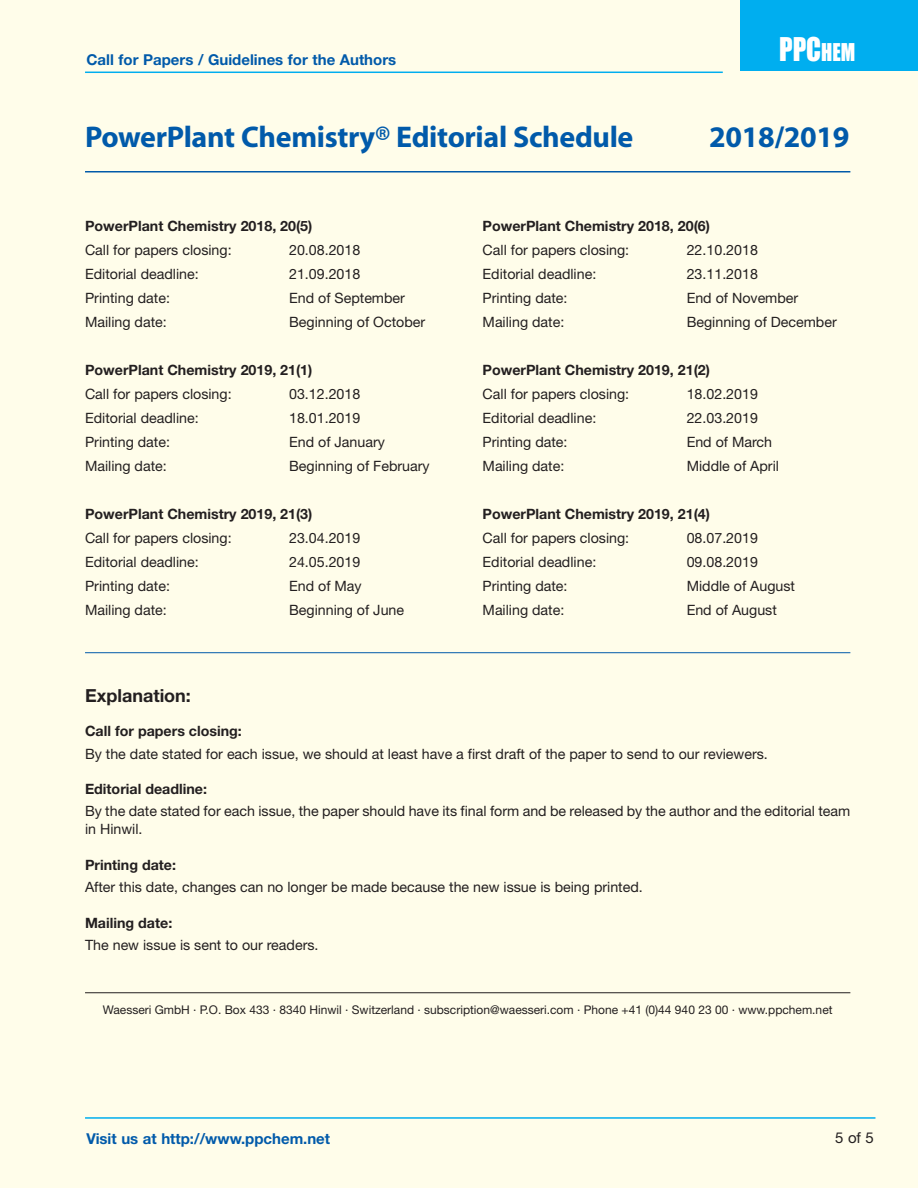
<style>
.page{position:relative;width:918px;height:1188px;background:#fffdea}
.page>*{position:absolute;margin:0;border:0;box-sizing:border-box;transform-origin:0 0}
.t1{font:700 30px "Myriad";letter-spacing:-.01em;color:#015aaa}
.t2{font:30px "Impact";color:#fff;scale:.9 1}
.t3{font:700 18px "Helvetica Neue";color:#231f20}
.t4{font:700 15px "Helvetica Neue";color:#015aaa}
.t5{font:15px "Helvetica Neue";color:#231f20}
.t6{font:14.25px/18px "Helvetica Neue";color:#231f20}
.t7{font:700 14.25px "Helvetica Neue";color:#231f20}
.t8{font:12px "Helvetica Neue";color:#231f20}
.s1{font-size:22.5px}
</style>
<div class="page">
<hr style="left:85px;top:72px;width:638px;height:1px;background:#00aeef">
<div style="left:740px;top:0;width:178px;height:71px;background:#00aeef"></div>
<hr style="left:85px;top:1117px;width:790px;height:2px;background:#00aeef">
<hr style="left:85px;top:171px;width:765px;height:1px;background:#015aaa">
<hr style="left:85px;top:652px;width:765px;height:1px;background:#015aaa">
<hr style="left:85px;top:992px;width:765px;height:1px;background:#231f20">
<p class="t4" style="left:87px;top:54px;width:311px">Call for Papers / Guidelines for the Authors</p>
<h1 class="t2" style="left:779px;top:31px;width:86px">PPC<span class="s1">HEM</span></h1>
<h1 class="t1" style="left:85px;top:126px;width:550px">PowerPlant Chemistry® Editorial Schedule</h1>
<h1 class="t1" style="left:709px;top:126px;width:142px">2018/2019</h1>
<p class="t7" style="left:85px;top:221px;width:229px">PowerPlant Chemistry 2018, 20(5)</p>
<p class="t6" style="left:85px;top:243px;width:148px">Call for papers closing:</p>
<p class="t6" style="left:289px;top:243px;width:73px">20.08.2018</p>
<p class="t6" style="left:85px;top:267px;width:115px">Editorial deadline:</p>
<p class="t6" style="left:289px;top:267px;width:73px">21.09.2018</p>
<p class="t6" style="left:85px;top:291px;width:86px">Printing date:</p>
<p class="t6" style="left:289px;top:291px;width:117px">End of September</p>
<p class="t6" style="left:85px;top:315px;width:83px">Mailing date:</p>
<p class="t6" style="left:289px;top:315px;width:138px">Beginning of October</p>
<p class="t7" style="left:85px;top:365px;width:229px">PowerPlant Chemistry 2019, 21(1)</p>
<p class="t6" style="left:85px;top:387px;width:148px">Call for papers closing:</p>
<p class="t6" style="left:289px;top:387px;width:73px">03.12.2018</p>
<p class="t6" style="left:85px;top:411px;width:115px">Editorial deadline:</p>
<p class="t6" style="left:289px;top:411px;width:73px">18.01.2019</p>
<p class="t6" style="left:85px;top:435px;width:86px">Printing date:</p>
<p class="t6" style="left:289px;top:435px;width:97px">End of January</p>
<p class="t6" style="left:85px;top:459px;width:83px">Mailing date:</p>
<p class="t6" style="left:289px;top:459px;width:142px">Beginning of February</p>
<p class="t7" style="left:85px;top:509px;width:229px">PowerPlant Chemistry 2019, 21(3)</p>
<p class="t6" style="left:85px;top:531px;width:148px">Call for papers closing:</p>
<p class="t6" style="left:289px;top:531px;width:73px">23.04.2019</p>
<p class="t6" style="left:85px;top:555px;width:115px">Editorial deadline:</p>
<p class="t6" style="left:289px;top:555px;width:73px">24.05.2019</p>
<p class="t6" style="left:85px;top:579px;width:86px">Printing date:</p>
<p class="t6" style="left:289px;top:579px;width:74px">End of May</p>
<p class="t6" style="left:85px;top:603px;width:83px">Mailing date:</p>
<p class="t6" style="left:289px;top:603px;width:117px">Beginning of June</p>
<p class="t7" style="left:483px;top:221px;width:229px">PowerPlant Chemistry 2018, 20(6)</p>
<p class="t6" style="left:483px;top:243px;width:148px">Call for papers closing:</p>
<p class="t6" style="left:687px;top:243px;width:73px">22.10.2018</p>
<p class="t6" style="left:483px;top:267px;width:115px">Editorial deadline:</p>
<p class="t6" style="left:687px;top:267px;width:73px">23.11.2018</p>
<p class="t6" style="left:483px;top:291px;width:86px">Printing date:</p>
<p class="t6" style="left:687px;top:291px;width:113px">End of November</p>
<p class="t6" style="left:483px;top:315px;width:83px">Mailing date:</p>
<p class="t6" style="left:687px;top:315px;width:152px">Beginning of December</p>
<p class="t7" style="left:483px;top:365px;width:229px">PowerPlant Chemistry 2019, 21(2)</p>
<p class="t6" style="left:483px;top:387px;width:148px">Call for papers closing:</p>
<p class="t6" style="left:687px;top:387px;width:73px">18.02.2019</p>
<p class="t6" style="left:483px;top:411px;width:115px">Editorial deadline:</p>
<p class="t6" style="left:687px;top:411px;width:73px">22.03.2019</p>
<p class="t6" style="left:483px;top:435px;width:86px">Printing date:</p>
<p class="t6" style="left:687px;top:435px;width:87px">End of March</p>
<p class="t6" style="left:483px;top:459px;width:83px">Mailing date:</p>
<p class="t6" style="left:687px;top:459px;width:94px">Middle of April</p>
<p class="t7" style="left:483px;top:509px;width:229px">PowerPlant Chemistry 2019, 21(4)</p>
<p class="t6" style="left:483px;top:531px;width:148px">Call for papers closing:</p>
<p class="t6" style="left:687px;top:531px;width:73px">08.07.2019</p>
<p class="t6" style="left:483px;top:555px;width:115px">Editorial deadline:</p>
<p class="t6" style="left:687px;top:555px;width:73px">09.08.2019</p>
<p class="t6" style="left:483px;top:579px;width:86px">Printing date:</p>
<p class="t6" style="left:687px;top:579px;width:110px">Middle of August</p>
<p class="t6" style="left:483px;top:603px;width:83px">Mailing date:</p>
<p class="t6" style="left:687px;top:603px;width:92px">End of August</p>
<p class="t3" style="left:85px;top:689px;width:107px">Explanation:</p>
<p class="t7" style="left:85px;top:726px;width:158px">Call for papers closing:</p>
<p class="t6" style="left:85px;top:746px;width:684px">By the date stated for each issue, we should at least have a first draft of the paper to send to our reviewers.</p>
<p class="t7" style="left:85px;top:784px;width:124px">Editorial deadline:</p>
<p class="t6" style="left:85px;top:804px;width:767px">By the date stated for each issue, the paper should have its final form and be released by the author and the editorial team in Hinwil.</p>
<p class="t7" style="left:85px;top:860px;width:93px">Printing date:</p>
<p class="t6" style="left:85px;top:879px;width:559px">After this date, changes can no longer be made because the new issue is being printed.</p>
<p class="t7" style="left:85px;top:917px;width:89px">Mailing date:</p>
<p class="t6" style="left:85px;top:937px;width:235px">The new issue is sent to our readers.</p>
<p class="t8" style="left:103px;top:1006px;width:731px">Waesseri GmbH · P.O. Box 433 · 8340 Hinwil · Switzerland · subscription@waesseri.com · Phone +41 (0)44 940 23 00 · www.ppchem.net</p>
<p class="t4" style="left:87px;top:1133px;width:245px">Visit us at http://www.ppchem.net</p>
<p class="t5" style="left:835px;top:1133px;width:40px">5of5</p>
</div>
